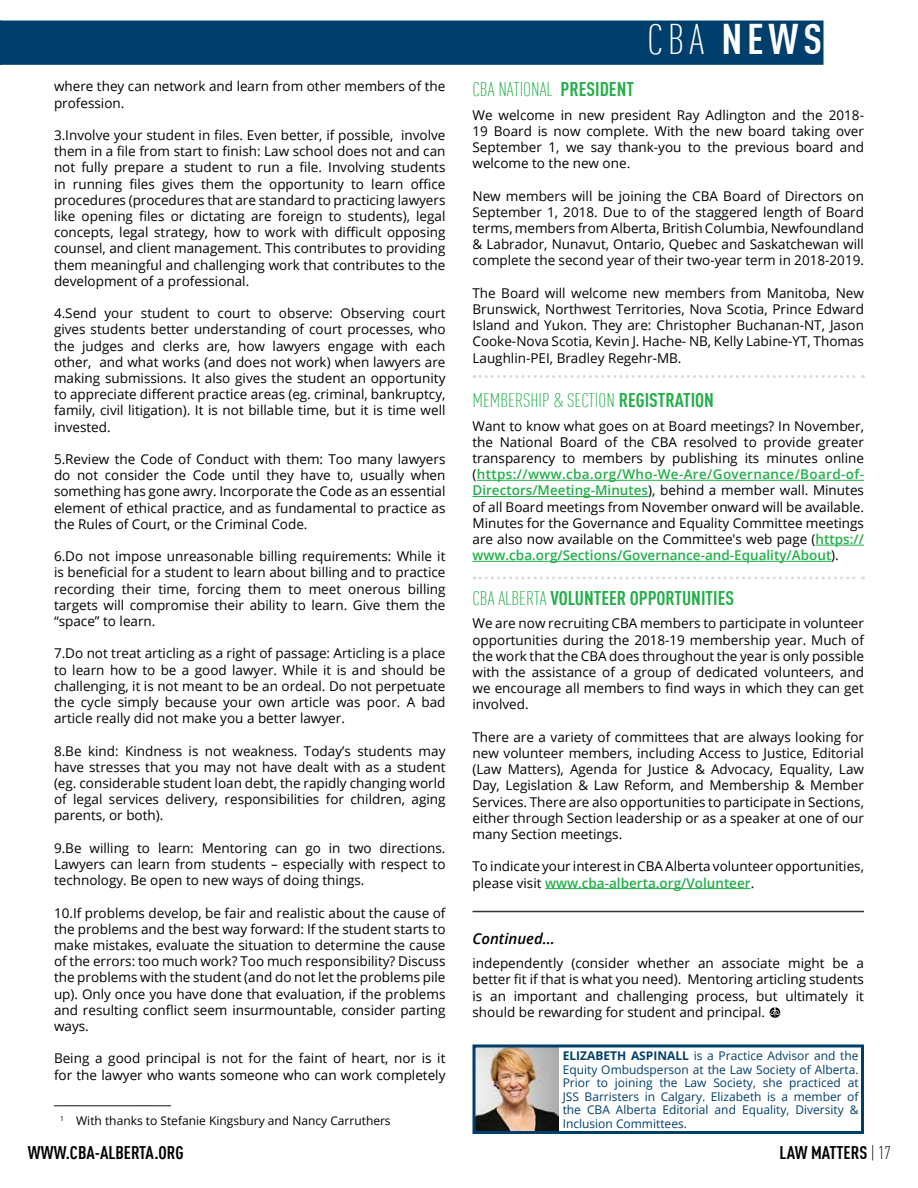
<style>
.page{position:relative;width:918px;height:1188px;background:#fff}
.page>*{position:absolute;margin:0;border:0;box-sizing:border-box;transform-origin:0 0}
.t1{font:700 condensed 42px "DIN Offc";color:#fff}
.t2{font:300 condensed 19.5px "DIN Offc";color:#23ae49}
.t3{font:700 condensed 19.5px "DIN Offc";color:#23ae49}
.t4{font:700 condensed 18px "DIN Offc";color:#000}
.t5{font:18px "Minion Pro";color:#000}
.t6{font:italic 600 15px "Open Sans";color:#000}
.t7{font:13.5px/16.2px "Open Sans";color:#000;text-align:justify}
.t8{font:12px/13.5px "Open Sans";color:#003e6b;text-align:justify}
.t9{font:12px "Open Sans";color:#000}
.s1{font-weight:300}
.s2{font-weight:700}
.s3{font-weight:600;color:#23ae49}
</style>
<div class="page">
<div style="left:1px;top:21px;width:822px;height:43px;background:#003e6b"></div>
<div style="left:0;top:21px;width:824px;height:44px;border:2px solid #003e6b"></div>
<hr style="left:477px;top:480px;width:387px;height:1px;background:#23ae49">
<hr style="left:472px;top:496px;width:176px;height:1px;background:#23ae49">
<hr style="left:816px;top:545px;width:48px;height:1px;background:#23ae49">
<hr style="left:472px;top:561px;width:359px;height:1px;background:#23ae49">
<hr style="left:545px;top:888px;width:206px;height:1px;background:#23ae49">
<svg style="left:474px;top:375px;width:389px;height:3px"></svg>
<svg style="left:770px;top:1007px;width:10px;height:11px"></svg>
<img style="left:476px;top:1048px;width:82px;height:82px">
<svg style="left:0;top:21px;width:2px;height:44px"></svg>
<div style="left:472px;top:1044px;width:392px;height:90px;border:3px solid #003e6b"></div>
<svg style="left:474px;top:576px;width:389px;height:3px"></svg>
<hr style="left:472px;top:911px;width:392px;height:1px;background:#000">
<p class="t7" style="left:54px;top:78px;width:393px">where they can network and learn from other members of the profession.</p>
<p class="t7" style="left:54px;top:127px;width:393px">3.Involve your student in files. Even better, if possible, involve them in a file from start to finish: Law school does not and can not fully prepare a student to run a file. Involving students in running files gives them the opportunity to learn office procedures (procedures that are standard to practicing lawyers like opening files or dictating are foreign to students), legal concepts, legal strategy, how to work with difficult opposing counsel, and client management. This contributes to providing them meaningful and challenging work that contributes to the development of a professional.</p>
<p class="t7" style="left:54px;top:305px;width:393px">4.Send your student to court to observe: Observing court gives students better understanding of court processes, who the judges and clerks are, how lawyers engage with each other, and what works (and does not work) when lawyers are making submissions. It also gives the student an opportunity to appreciate different practice areas (eg. criminal, bankruptcy, family, civil litigation). It is not billable time, but it is time well invested.</p>
<p class="t7" style="left:54px;top:451px;width:393px">5.Review the Code of Conduct with them: Too many lawyers do not consider the Code until they have to, usually when something has gone awry. Incorporate the Code as an essential element of ethical practice, and as fundamental to practice as the Rules of Court, or the Criminal Code.</p>
<p class="t7" style="left:54px;top:548px;width:393px">6.Do not impose unreasonable billing requirements: While it is beneficial for a student to learn about billing and to practice recording their time, forcing them to meet onerous billing targets will compromise their ability to learn. Give them the “space” to learn.</p>
<p class="t7" style="left:54px;top:645px;width:393px">7.Do not treat articling as a right of passage: Articling is a place to learn how to be a good lawyer. While it is and should be challenging, it is not meant to be an ordeal. Do not perpetuate the cycle simply because your own article was poor. A bad article really did not make you a better lawyer.</p>
<p class="t7" style="left:54px;top:742px;width:393px">8.Be kind: Kindness is not weakness. Today’s students may have stresses that you may not have dealt with as a student (eg. considerable student loan debt, the rapidly changing world of legal services delivery, responsibilities for children, aging parents, or both).</p>
<p class="t7" style="left:54px;top:839px;width:393px">9.Be willing to learn: Mentoring can go in two directions.<br>Lawyers can learn from students – especially with respect to technology. Be open to new ways of doing things.</p>
<p class="t7" style="left:54px;top:904px;width:393px">10.If problems develop, be fair and realistic about the cause of the problems and the best way forward: If the student starts to make mistakes, evaluate the situation to determine the cause of the errors: too much work? Too much responsibility? Discuss the problems with the student (and do not let the problems pile up). Only once you have done that evaluation, if the problems and resulting conflict seem insurmountable, consider parting ways.</p>
<p class="t7" style="left:54px;top:1050px;width:393px">Being a good principal is not for the faint of heart, nor is it for the lawyer who wants someone who can work completely</p>
<h3 class="t5" style="left:54px;top:1087px;width:118px">_____________</h3>
<p class="t9" style="left:60px;top:1113px;width:332px"><sup>1</sup> With thanks to Stefanie Kingsbury and Nancy Carruthers</p>
<h1 class="t1" style="left:647px;top:14px;width:176px"><span class="s1">CBA</span> NEWS</h1>
<h2 class="t2" style="left:472px;top:78px;width:163px">CBA NATIONAL <span class="s2">PRESIDENT</span></h2>
<p class="t7" style="left:472px;top:106px;width:393px">We welcome in new president Ray Adlington and the 2018- 19 Board is now complete. With the new board taking over September 1, we say thank-you to the previous board and welcome to the new one.</p>
<p class="t7" style="left:472px;top:187px;width:393px">New members will be joining the CBA Board of Directors on September 1, 2018. Due to of the staggered length of Board terms, members from Alberta, British Columbia, Newfoundland &amp; Labrador, Nunavut, Ontario, Quebec and Saskatchewan will complete the second year of their two-year term in 2018-2019.</p>
<p class="t7" style="left:472px;top:284px;width:393px">The Board will welcome new members from Manitoba, New Brunswick, Northwest Territories, Nova Scotia, Prince Edward Island and Yukon. They are: Christopher Buchanan-NT, Jason Cooke-Nova Scotia, Kevin J. Hache- NB, Kelly Labine-YT, Thomas Laughlin-PEI, Bradley Regehr-MB.</p>
<h2 class="t2" style="left:472px;top:389px;width:243px">MEMBERSHIP &amp; SECTION <span class="s2">REGISTRATION</span></h2>
<p class="t7" style="left:472px;top:417px;width:393px">Want to know what goes on at Board meetings? In November, the National Board of the CBA resolved to provide greater transparency to members by publishing its minutes online (<span class="s3">https://www.cba.org/Who-We-Are/Governance/Board-of-Directors/Meeting-Minutes</span>), behind a member wall. Minutes of all Board meetings from November onward will be available.<br>Minutes for the Governance and Equality Committee meetings are also now available on the Committee's web page (<span class="s3">https:// www.cba.org/Sections/Governance-and-Equality/About</span>).</p>
<h2 class="t3" style="left:472px;top:586px;width:263px"><span class="s1">CBA ALBERTA</span> VOLUNTEER OPPORTUNITIES</h2>
<p class="t7" style="left:472px;top:615px;width:393px">We are now recruiting CBA members to participate in volunteer opportunities during the 2018-19 membership year. Much of the work that the CBA does throughout the year is only possible with the assistance of a group of dedicated volunteers, and we encourage all members to find ways in which they can get involved.</p>
<p class="t7" style="left:472px;top:728px;width:393px">There are a variety of committees that are always looking for new volunteer members, including Access to Justice, Editorial (Law Matters), Agenda for Justice &amp; Advocacy, Equality, Law Day, Legislation &amp; Law Reform, and Membership &amp; Member Services. There are also opportunities to participate in Sections, either through Section leadership or as a speaker at one of our many Section meetings.</p>
<p class="t7" style="left:472px;top:858px;width:393px">To indicate your interest in CBA Alberta volunteer opportunities, please visit <span class="s3">www.cba-alberta.org/Volunteer</span>.</p>
<p class="t6" style="left:472px;top:928px;width:84px">Continued...</p>
<p class="t7" style="left:472px;top:955px;width:393px">independently (consider whether an associate might be a better fit if that is what you need). Mentoring articling students is an important and challenging process, but ultimately it should be rewarding for student and principal.</p>
<p class="t8" style="left:563px;top:1049px;width:297px"><span class="s2">ELIZABETH ASPINALL</span> is a Practice Advisor and the Equity Ombudsperson at the Law Society of Alberta.<br>Prior to joining the Law Society, she practiced at JSS Barristers in Calgary. Elizabeth is a member of the CBA Alberta Editorial and Equality, Diversity &amp; Inclusion Committees.</p>
<h3 class="t4" style="left:28px;top:1141px;width:157px">WWW.CBA-ALBERTA.ORG</h3>
<h3 class="t4" style="left:779px;top:1141px;width:113px">LAW MATTERS <span class="s1">| 17</span></h3>
</div>
